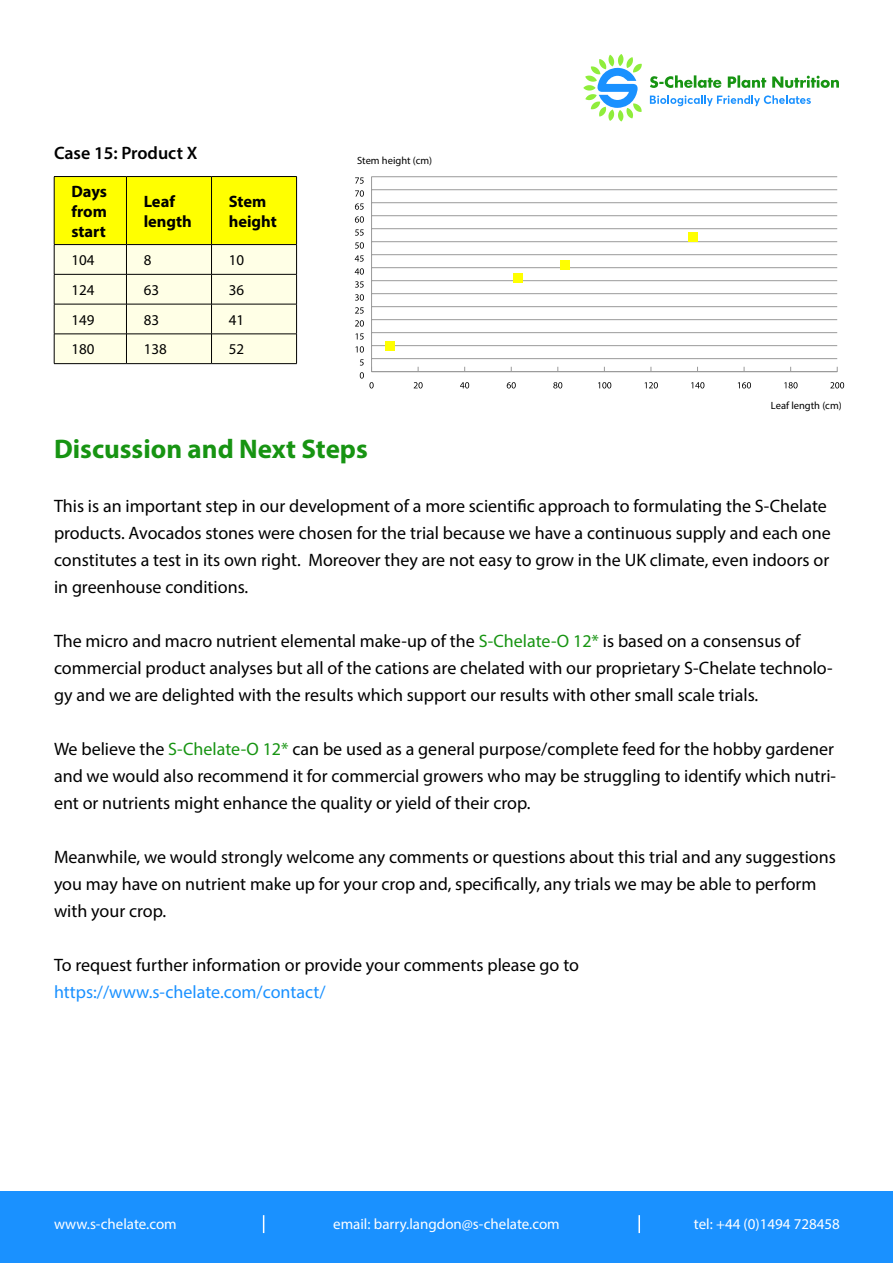
<style>
.page{position:relative;width:893px;height:1263px;background:#fff}
.page>*{position:absolute;margin:0;border:0;box-sizing:border-box;transform-origin:0 0}
.t1{font:700 27px "Myriad Pro";color:#179412}
.t2{font:18px/27px "Myriad Pro";color:#000}
.t3{font:18px "Myriad Pro";color:#1a91ff}
.t4{font:600 18px "Myriad Pro";color:#000}
.t5{font:700 16.5px/19.8px "Myriad Pro";color:#000}
.t6{font:15px "Myriad Pro";color:#fff}
.t7{font:15px "Myriad Pro";color:#000}
.t8{font:10.5px "Myriad Pro";color:#000}
.s1{color:#179412}
</style>
<div class="page">
<div style="left:0;top:1191px;width:893px;height:72px;background:#1a91ff"></div>
<svg style="left:638px;top:1215px;width:2px;height:18px"></svg>
<svg style="left:263px;top:1215px;width:1px;height:18px"></svg>
<svg style="left:650px;top:75px;width:189px;height:13px"></svg>
<svg style="left:583px;top:54px;width:59px;height:67px"></svg>
<svg style="left:650px;top:95px;width:161px;height:11px"></svg>
<hr style="left:54px;top:176px;width:72px;height:1px;background:#000">
<hr style="left:126px;top:176px;width:86px;height:1px;background:#000">
<hr style="left:212px;top:176px;width:85px;height:1px;background:#000">
<svg style="left:54px;top:177px;width:243px;height:186px;background:#f5f58c"></svg>
<hr style="left:54px;top:363px;width:72px;height:1px;background:#000">
<hr style="left:126px;top:363px;width:86px;height:1px;background:#000">
<hr style="left:212px;top:363px;width:85px;height:1px;background:#000">
<svg style="left:414px;top:382px;width:9px;height:6px"></svg>
<svg style="left:460px;top:382px;width:9px;height:6px"></svg>
<svg style="left:507px;top:382px;width:9px;height:6px"></svg>
<svg style="left:553px;top:382px;width:9px;height:6px"></svg>
<svg style="left:598px;top:382px;width:13px;height:6px"></svg>
<svg style="left:645px;top:382px;width:13px;height:6px"></svg>
<svg style="left:691px;top:382px;width:13px;height:6px"></svg>
<svg style="left:738px;top:382px;width:13px;height:6px"></svg>
<svg style="left:784px;top:382px;width:14px;height:6px"></svg>
<svg style="left:830px;top:382px;width:14px;height:6px"></svg>
<svg style="left:360px;top:359px;width:14px;height:29px"></svg>
<svg style="left:356px;top:346px;width:8px;height:7px"></svg>
<svg style="left:356px;top:333px;width:8px;height:7px"></svg>
<svg style="left:355px;top:320px;width:9px;height:7px"></svg>
<svg style="left:355px;top:307px;width:9px;height:7px"></svg>
<svg style="left:355px;top:294px;width:9px;height:7px"></svg>
<svg style="left:355px;top:281px;width:9px;height:7px"></svg>
<svg style="left:355px;top:268px;width:9px;height:7px"></svg>
<svg style="left:355px;top:255px;width:9px;height:7px"></svg>
<svg style="left:355px;top:242px;width:9px;height:7px"></svg>
<svg style="left:355px;top:229px;width:9px;height:7px"></svg>
<svg style="left:355px;top:216px;width:9px;height:7px"></svg>
<svg style="left:355px;top:203px;width:9px;height:7px"></svg>
<svg style="left:355px;top:190px;width:9px;height:7px"></svg>
<svg style="left:355px;top:177px;width:9px;height:7px"></svg>
<hr style="left:371px;top:177px;width:1px;height:195px;background:#9a9a9a">
<hr style="left:372px;top:371px;width:465px;height:1px;background:#9a9a9a">
<hr style="left:372px;top:358px;width:465px;height:1px;background:#9a9a9a">
<hr style="left:372px;top:345px;width:465px;height:1px;background:#9a9a9a">
<hr style="left:372px;top:332px;width:465px;height:1px;background:#9a9a9a">
<hr style="left:372px;top:319px;width:465px;height:1px;background:#9a9a9a">
<hr style="left:372px;top:306px;width:465px;height:1px;background:#9a9a9a">
<hr style="left:372px;top:293px;width:465px;height:1px;background:#9a9a9a">
<hr style="left:372px;top:280px;width:465px;height:1px;background:#9a9a9a">
<hr style="left:372px;top:267px;width:465px;height:1px;background:#9a9a9a">
<hr style="left:372px;top:254px;width:465px;height:1px;background:#9a9a9a">
<hr style="left:372px;top:241px;width:465px;height:1px;background:#9a9a9a">
<hr style="left:372px;top:228px;width:465px;height:1px;background:#9a9a9a">
<hr style="left:372px;top:215px;width:465px;height:1px;background:#9a9a9a">
<hr style="left:372px;top:202px;width:465px;height:1px;background:#9a9a9a">
<hr style="left:372px;top:189px;width:465px;height:1px;background:#9a9a9a">
<hr style="left:372px;top:176px;width:465px;height:1px;background:#9a9a9a">
<div style="left:688px;top:232px;width:10px;height:9px;background:#ff0"></div>
<div style="left:560px;top:260px;width:9px;height:10px;background:#ff0"></div>
<div style="left:513px;top:273px;width:10px;height:10px;background:#ff0"></div>
<div style="left:385px;top:341px;width:10px;height:9px;background:#ff0"></div>
<p class="t4" style="left:54px;top:141px;width:145px">Case 15: Product X</p>
<p class="t5" style="left:71px;top:181px;width:37px;text-align:justify">Days from start</p>
<p class="t5" style="left:144px;top:191px;width:50px">Leaf length</p>
<p class="t5" style="left:229px;top:191px;width:50px">Stem height</p>
<p class="t7" style="left:71px;top:251px;width:25px">104</p>
<p class="t7" style="left:144px;top:251px;width:9px">8</p>
<p class="t7" style="left:229px;top:251px;width:17px">10</p>
<p class="t7" style="left:71px;top:281px;width:25px">124</p>
<p class="t7" style="left:144px;top:281px;width:17px">63</p>
<p class="t7" style="left:229px;top:281px;width:17px">36</p>
<p class="t7" style="left:71px;top:310px;width:25px">149</p>
<p class="t7" style="left:144px;top:310px;width:17px">83</p>
<p class="t7" style="left:229px;top:310px;width:17px">41</p>
<p class="t7" style="left:71px;top:340px;width:25px">180</p>
<p class="t7" style="left:144px;top:340px;width:25px">138</p>
<p class="t7" style="left:229px;top:340px;width:17px">52</p>
<p class="t8" style="left:357px;top:154px;width:77px">Stem height (cm)</p>
<p class="t8" style="left:771px;top:399px;width:72px">Leaf length (cm)</p>
<h1 class="t1" style="left:54px;top:432px;width:315px">Discussion and Next Steps</h1>
<p class="t2" style="left:54px;top:492px;width:778px">This is an important step in our development of a more scientific approach to formulating the S-Chelate products. Avocados stones were chosen for the trial because we have a continuous supply and each one constitutes a test in its own right. Moreover they are not easy to grow in the UK climate, even indoors or in greenhouse conditions.</p>
<p class="t2" style="left:54px;top:627px;width:780px">The micro and macro nutrient elemental make-up of the <span class="s1">S-Chelate-O 12*</span> is based on a consensus of commercial product analyses but all of the cations are chelated with our proprietary S-Chelate technolo&shy;gy and we are delighted with the results which support our results with other small scale trials.</p>
<p class="t2" style="left:54px;top:735px;width:784px">We believe the <span class="s1">S-Chelate-O 12*</span> can be used as a general purpose/complete feed for the hobby gardener and we would also recommend it for commercial growers who may be struggling to identify which nutri&shy;ent or nutrients might enhance the quality or yield of their crop.</p>
<p class="t2" style="left:54px;top:843px;width:783px">Meanwhile, we would strongly welcome any comments or questions about this trial and any suggestions you may have on nutrient make up for your crop and, specifically, any trials we may be able to perform with your crop.</p>
<p class="t2" style="left:54px;top:951px;width:527px">To request further information or provide your comments please go to</p>
<p class="t3" style="left:54px;top:981px;width:273px">https://www.s-chelate.com/contact/</p>
<p class="t6" style="left:54px;top:1215px;width:124px">www.s-chelate.com</p>
<p class="t6" style="left:333px;top:1215px;width:228px">email: barry.langdon@s-chelate.com</p>
<p class="t6" style="left:694px;top:1215px;width:148px">tel: +44 (0)1494 728458</p>
</div>
